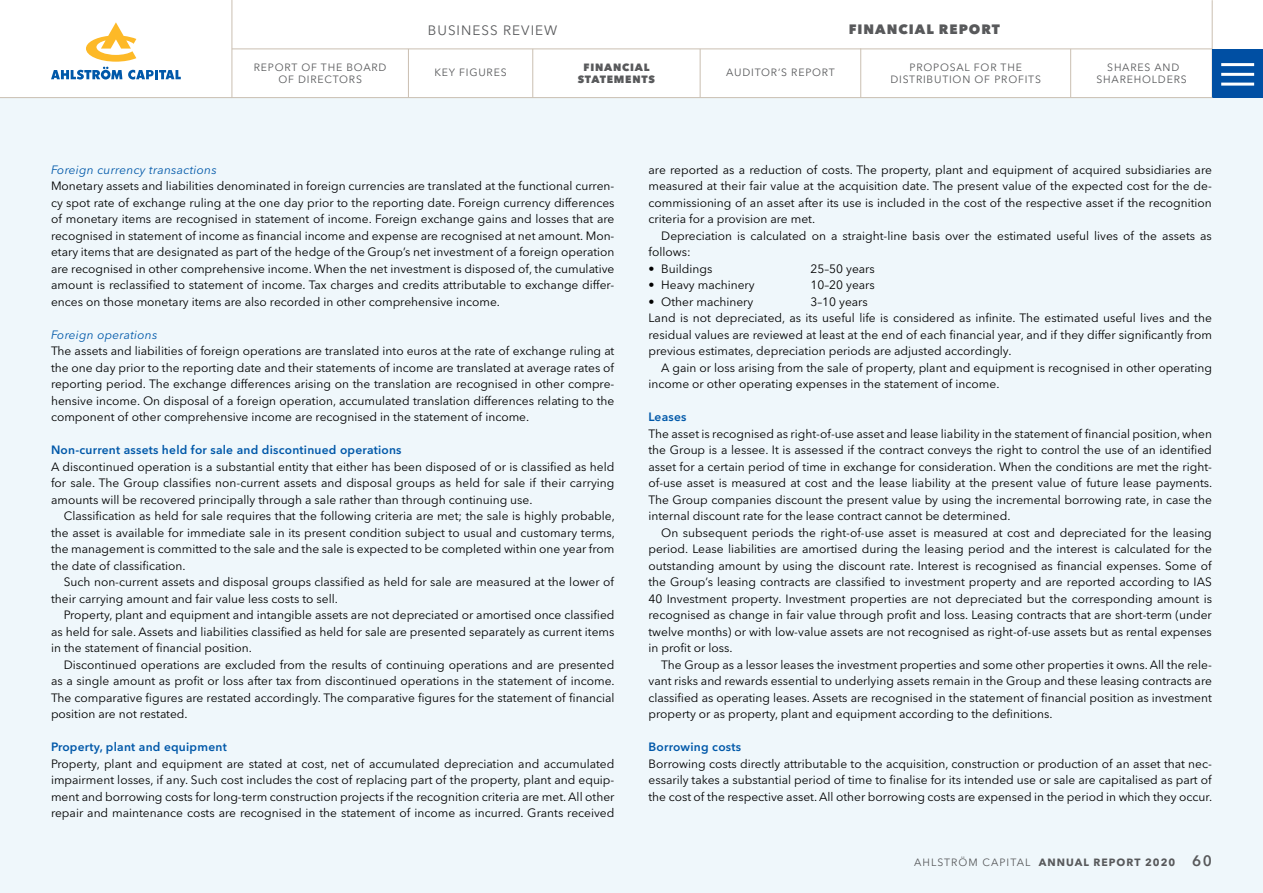
<style>
.page{position:relative;width:1263px;height:893px;background:#fff}
.page>*{position:absolute;margin:0;border:0;box-sizing:border-box;transform-origin:0 0}
.t1{font:800 13.5px "Avenir Next LT Pro";letter-spacing:.075em;color:#58595b}
.t2{font:13.5px "Avenir Next LT Pro";letter-spacing:.075em;color:#58595b}
.t3{font:12px/16.5px "Avenir Next LT Pro";color:#000;text-align:justify}
.t4{font:600 12px "Avenir Next LT Pro";letter-spacing:.02em;color:#0058a9}
.t5{font:italic 12px "Avenir Next LT Pro";letter-spacing:.02em;color:#0058a9}
.t6{font:10.5px/12px "Avenir Next LT Pro";letter-spacing:.075em;color:#58595b;text-align:center}
.t7{font:700 10.5px "Avenir Next LT Pro";letter-spacing:.1em;color:#58595b}
.t8{font:800 10.5px/12px "Avenir Next LT Pro";letter-spacing:.075em;color:#58595b;text-align:center}
.s1{font-weight:400}
.s2{font-weight:600;font-size:15px}
</style>
<div class="page">
<div style="left:0;top:98px;width:1263px;height:795px;background:#eff7fb"></div>
<hr style="left:232px;top:49px;width:980px;height:1px;background:#cabfb1">
<hr style="left:232px;top:0;width:1px;height:98px;background:#cabfb1">
<hr style="left:1212px;top:0;width:1px;height:98px;background:#cabfb1">
<hr style="left:408px;top:49px;width:1px;height:49px;background:#cabfb1">
<hr style="left:532px;top:49px;width:1px;height:49px;background:#cabfb1">
<hr style="left:860px;top:49px;width:1px;height:48px;background:#cabfb1">
<hr style="left:1070px;top:49px;width:1px;height:49px;background:#cabfb1">
<hr style="left:700px;top:49px;width:1px;height:49px;background:#cabfb1">
<div style="left:1212px;top:49px;width:51px;height:49px;background:#004fa3"></div>
<hr style="left:1221px;top:63px;width:33px;height:3px;background:#fff">
<hr style="left:1221px;top:73px;width:33px;height:3px;background:#fff">
<hr style="left:1221px;top:83px;width:33px;height:3px;background:#fff">
<hr style="left:0;top:97px;width:1212px;height:1px;background:#cabfb1">
<svg style="left:51px;top:22px;width:130px;height:58px"></svg>
<p class="t2" style="left:428px;top:22px;width:131px">BUSINESS REVIEW</p>
<p class="t1" style="left:849px;top:21px;width:153px">FINANCIAL REPORT</p>
<p class="t8" style="left:578px;top:61px;width:79px">FINANCIAL<br>STATEMENTS</p>
<p class="t6" style="left:254px;top:61px;width:134px">REPORT OF THE BOARD<br>OF DIRECTORS</p>
<p class="t6" style="left:435px;top:66px;width:74px">KEY FIGURES</p>
<p class="t6" style="left:726px;top:66px;width:110px">AUDITOR’S REPORT</p>
<p class="t6" style="left:890px;top:61px;width:152px">PROPOSAL FOR THE<br>DISTRIBUTION OF PROFITS</p>
<p class="t6" style="left:1096px;top:61px;width:92px">SHARES AND<br>SHAREHOLDERS</p>
<p class="t5" style="left:51px;top:162px;width:167px">Foreign currency transactions</p>
<p class="t3" style="left:51px;top:178px;width:565px">Monetary assets and liabilities denominated in foreign currencies are translated at the functional curren&shy;cy spot rate of exchange ruling at the one day prior to the reporting date. Foreign currency differences of monetary items are recognised in statement of income. Foreign exchange gains and losses that are recognised in statement of income as financial income and expense are recognised at net amount. Mon&shy;etary items that are designated as part of the hedge of the Group’s net investment of a foreign operation are recognised in other comprehensive income. When the net investment is disposed of, the cumulative amount is reclassified to statement of income. Tax charges and credits attributable to exchange differ&shy;ences on those monetary items are also recorded in other comprehensive income.</p>
<p class="t5" style="left:51px;top:327px;width:108px">Foreign operations</p>
<p class="t3" style="left:51px;top:343px;width:565px">The assets and liabilities of foreign operations are translated into euros at the rate of exchange ruling at the one day prior to the reporting date and their statements of income are translated at average rates of reporting period. The exchange differences arising on the translation are recognised in other compre&shy;hensive income. On disposal of a foreign operation, accumulated translation differences relating to the component of other comprehensive income are recognised in the statement of income.</p>
<p class="t4" style="left:51px;top:443px;width:352px">Non-current assets held for sale and discontinued operations</p>
<p class="t3" style="left:51px;top:458px;width:565px">A discontinued operation is a substantial entity that either has been disposed of or is classified as held for sale. The Group classifies non-current assets and disposal groups as held for sale if their carrying amounts will be recovered principally through a sale rather than through continuing use.</p>
<p class="t3" style="left:51px;top:508px;width:565px;text-indent:13px">Classification as held for sale requires that the following criteria are met; the sale is highly probable, the asset is available for immediate sale in its present condition subject to usual and customary terms, the management is committed to the sale and the sale is expected to be completed within one year from the date of classification.</p>
<p class="t3" style="left:51px;top:574px;width:565px;text-indent:13px">Such non-current assets and disposal groups classified as held for sale are measured at the lower of their carrying amount and fair value less costs to sell.</p>
<p class="t3" style="left:51px;top:607px;width:565px;text-indent:13px">Property, plant and equipment and intangible assets are not depreciated or amortised once classified as held for sale. Assets and liabilities classified as held for sale are presented separately as current items in the statement of financial position.</p>
<p class="t3" style="left:51px;top:656px;width:565px;text-indent:13px">Discontinued operations are excluded from the results of continuing operations and are presented as a single amount as profit or loss after tax from discontinued operations in the statement of income.<br>The comparative figures are restated accordingly. The comparative figures for the statement of financial position are not restated.</p>
<p class="t4" style="left:51px;top:740px;width:177px">Property, plant and equipment</p>
<p class="t3" style="left:51px;top:755px;width:565px">Property, plant and equipment are stated at cost, net of accumulated depreciation and accumulated impairment losses, if any. Such cost includes the cost of replacing part of the property, plant and equip&shy;ment and borrowing costs for long-term construction projects if the recognition criteria are met. All other repair and maintenance costs are recognised in the statement of income as incurred. Grants received</p>
<p class="t3" style="left:648px;top:161px;width:565px">are reported as a reduction of costs. The property, plant and equipment of acquired subsidiaries are measured at their fair value at the acquisition date. The present value of the expected cost for the de&shy;commissioning of an asset after its use is included in the cost of the respective asset if the recognition criteria for a provision are met.</p>
<p class="t3" style="left:648px;top:227px;width:565px;text-indent:13px">Depreciation is calculated on a straight-line basis over the estimated useful lives of the assets as follows:</p>
<p class="t3" style="left:648px;top:260px;width:65px">• Buildings</p>
<p class="t3" style="left:810px;top:260px;width:66px">25–50 years</p>
<p class="t3" style="left:648px;top:277px;width:108px">• Heavy machinery</p>
<p class="t3" style="left:810px;top:277px;width:66px">10–20 years</p>
<p class="t3" style="left:648px;top:293px;width:106px">• Other machinery</p>
<p class="t3" style="left:648px;top:293px;width:565px;text-align:left;text-indent:162px">3–10 years<br>Land is not depreciated, as its useful life is considered as infinite. The estimated useful lives and the residual values are reviewed at least at the end of each financial year, and if they differ significantly from previous estimates, depreciation periods are adjusted accordingly.</p>
<p class="t3" style="left:648px;top:359px;width:565px;text-indent:13px">A gain or loss arising from the sale of property, plant and equipment is recognised in other operating income or other operating expenses in the statement of income.</p>
<p class="t4" style="left:648px;top:410px;width:40px">Leases</p>
<p class="t3" style="left:648px;top:425px;width:565px">The asset is recognised as right-of-use asset and lease liability in the statement of financial position, when the Group is a lessee. It is assessed if the contract conveys the right to control the use of an identified asset for a certain period of time in exchange for consideration. When the conditions are met the right&shy;of-use asset is measured at cost and the lease liability at the present value of future lease payments.<br>The Group companies discount the present value by using the incremental borrowing rate, in case the internal discount rate for the lease contract cannot be determined.</p>
<p class="t3" style="left:648px;top:524px;width:565px;text-indent:13px">On subsequent periods the right-of-use asset is measured at cost and depreciated for the leasing period. Lease liabilities are amortised during the leasing period and the interest is calculated for the outstanding amount by using the discount rate. Interest is recognised as financial expenses. Some of the Group’s leasing contracts are classified to investment property and are reported according to IAS 40 Investment property. Investment properties are not depreciated but the corresponding amount is recognised as change in fair value through profit and loss. Leasing contracts that are short-term (under twelve months) or with low-value assets are not recognised as right-of-use assets but as rental expenses in profit or loss.</p>
<p class="t3" style="left:648px;top:656px;width:565px;text-indent:13px">The Group as a lessor leases the investment properties and some other properties it owns. All the rele&shy;vant risks and rewards essential to underlying assets remain in the Group and these leasing contracts are classified as operating leases. Assets are recognised in the statement of financial position as investment property or as property, plant and equipment according to the definitions.</p>
<p class="t4" style="left:648px;top:740px;width:94px">Borrowing costs</p>
<p class="t3" style="left:648px;top:755px;width:565px">Borrowing costs directly attributable to the acquisition, construction or production of an asset that nec&shy;essarily takes a substantial period of time to finalise for its intended use or sale are capitalised as part of the cost of the respective asset. All other borrowing costs are expensed in the period in which they occur.</p>
<p class="t7" style="left:914px;top:855px;width:299px"><span class="s1">AHLSTRÖM CAPITAL</span> ANNUAL REPORT 2020 <span class="s2">60</span></p>
</div>
